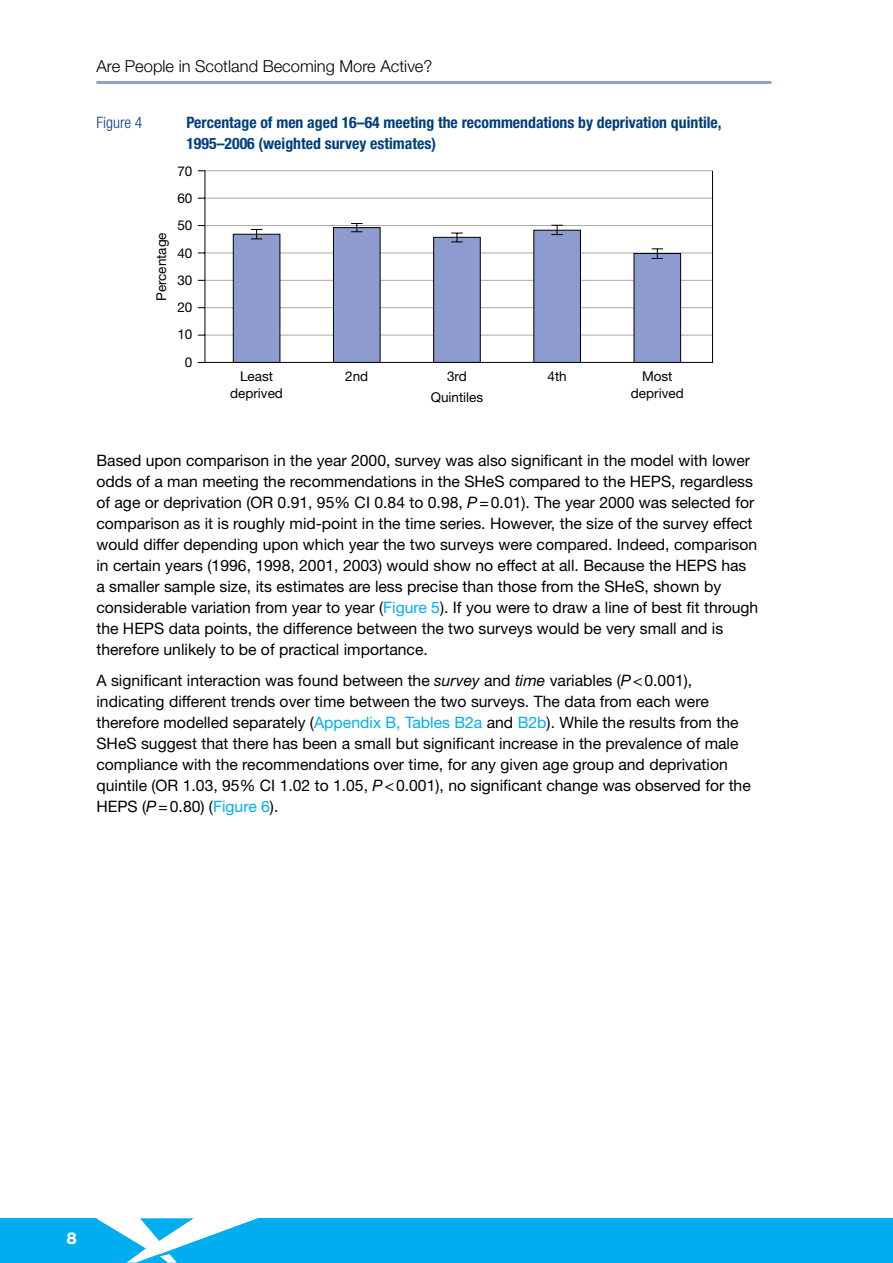
<style>
.page{position:relative;width:893px;height:1263px;background:#fff}
.page>*{position:absolute;margin:0;border:0;box-sizing:border-box;transform-origin:0 0}
.t1{font:300 16.5px "Helvetica Neue LT Pro";color:#000}
.t2{font:800 16.5px "Helvetica Neue LT Pro";color:#fff}
.t3{font:15.75px/21px "Helvetica Neue LT Pro";color:#000}
.t4{font:700 condensed 15.75px/21px "Helvetica Neue LT Pro";color:#003e7e}
.t5{font:300 condensed 15.75px "Helvetica Neue LT Pro";color:#003e7e}
.t6{font:13.5px/16.2px "Helvetica Neue";color:#000;text-align:center}
.s1{font-style:italic}
.s2{color:#00aeef}
</style>
<div class="page">
<hr style="left:96px;top:81px;width:675px;height:3px;background:#94a0c6">
<div style="left:0;top:1218px;width:97px;height:45px;background:#00aeef"></div>
<div style="left:258px;top:1218px;width:635px;height:45px;background:#00aeef"></div>
<svg style="left:96px;top:1218px;width:162px;height:45px"></svg>
<hr style="left:205px;top:198px;width:507px;height:1px;background:#a7a9ac">
<hr style="left:205px;top:253px;width:507px;height:1px;background:#a7a9ac">
<hr style="left:205px;top:307px;width:507px;height:1px;background:#a7a9ac">
<hr style="left:205px;top:225px;width:507px;height:1px;background:#a7a9ac">
<hr style="left:205px;top:335px;width:507px;height:1px;background:#a7a9ac">
<hr style="left:205px;top:280px;width:507px;height:1px;background:#a7a9ac">
<hr style="left:205px;top:170px;width:507px;height:1px;background:#a7a9ac">
<hr style="left:712px;top:171px;width:1px;height:191px;background:#000">
<hr style="left:205px;top:362px;width:508px;height:1px;background:#000">
<div style="left:233px;top:234px;width:47px;height:129px;background:#8e9bce;border:1px solid #000"></div>
<div style="left:333px;top:227px;width:47px;height:136px;background:#8e9bce;border:1px solid #000"></div>
<div style="left:433px;top:237px;width:48px;height:126px;background:#8e9bce;border:1px solid #000"></div>
<div style="left:533px;top:230px;width:48px;height:133px;background:#8e9bce;border:1px solid #000"></div>
<div style="left:634px;top:253px;width:47px;height:110px;background:#8e9bce;border:1px solid #000"></div>
<svg style="left:251px;top:229px;width:11px;height:11px"></svg>
<svg style="left:351px;top:223px;width:11px;height:9px"></svg>
<svg style="left:451px;top:233px;width:12px;height:10px"></svg>
<svg style="left:551px;top:225px;width:12px;height:10px"></svg>
<svg style="left:652px;top:249px;width:11px;height:10px"></svg>
<svg style="left:197px;top:170px;width:9px;height:193px"></svg>
<p class="t1" style="left:96px;top:56px;width:337px">Are People in Scotland Becoming More Active?</p>
<p class="t5" style="left:96px;top:114px;width:48px">Figure 4</p>
<p class="t4" style="left:186px;top:112px;width:537px">Percentage of men aged 16–64 meeting the recommendations by deprivation quintile,<br>1995–2006 (weighted survey estimates)</p>
<p class="t6" style="left:177px;top:163px;width:17px">70</p>
<p class="t6" style="left:177px;top:190px;width:17px">60</p>
<p class="t6" style="left:153px;top:301px;width:70px;rotate:-90deg">Percentage</p>
<p class="t6" style="left:177px;top:217px;width:17px">50</p>
<p class="t6" style="left:177px;top:245px;width:17px">40</p>
<p class="t6" style="left:177px;top:272px;width:17px">30</p>
<p class="t6" style="left:177px;top:299px;width:17px">20</p>
<p class="t6" style="left:177px;top:326px;width:17px">10</p>
<p class="t6" style="left:185px;top:353px;width:9px">0</p>
<p class="t6" style="left:230px;top:368px;width:54px">Least deprived</p>
<p class="t6" style="left:345px;top:368px;width:25px">2nd</p>
<p class="t6" style="left:447px;top:368px;width:21px">3rd</p>
<p class="t6" style="left:547px;top:368px;width:21px">4th</p>
<p class="t6" style="left:631px;top:368px;width:54px">Most deprived</p>
<p class="t6" style="left:431px;top:389px;width:54px">Quintiles</p>
<p class="t3" style="left:96px;top:449px;width:663px">Based upon comparison in the year 2000, survey was also significant in the model with lower odds of a man meeting the recommendations in the SHeS compared to the HEPS, regardless of age or deprivation (OR 0.91, 95% CI 0.84 to 0.98, <span class="s1">P</span>=0.01). The year 2000 was selected for comparison as it is roughly mid-point in the time series. However, the size of the survey effect would differ depending upon which year the two surveys were compared. Indeed, comparison in certain years (1996, 1998, 2001, 2003) would show no effect at all. Because the HEPS has a smaller sample size, its estimates are less precise than those from the SHeS, shown by considerable variation from year to year (<span class="s2">Figure 5</span>). If you were to draw a line of best fit through the HEPS data points, the difference between the two surveys would be very small and is therefore unlikely to be of practical importance.</p>
<p class="t3" style="left:96px;top:670px;width:656px">A significant interaction was found between the <span class="s1">survey</span> and <span class="s1">time</span> variables (<span class="s1">P</span>&lt;0.001), indicating different trends over time between the two surveys. The data from each were therefore modelled separately (<span class="s2">Appendix B, Tables B2a</span> and <span class="s2">B2b</span>). While the results from the SHeS suggest that there has been a small but significant increase in the prevalence of male compliance with the recommendations over time, for any given age group and deprivation quintile (OR 1.03, 95% CI 1.02 to 1.05, <span class="s1">P</span>&lt;0.001), no significant change was observed for the HEPS (<span class="s1">P</span>=0.80) (<span class="s2">Figure 6</span>).</p>
<p class="t2" style="left:66px;top:1228px;width:12px">8</p>
</div>
